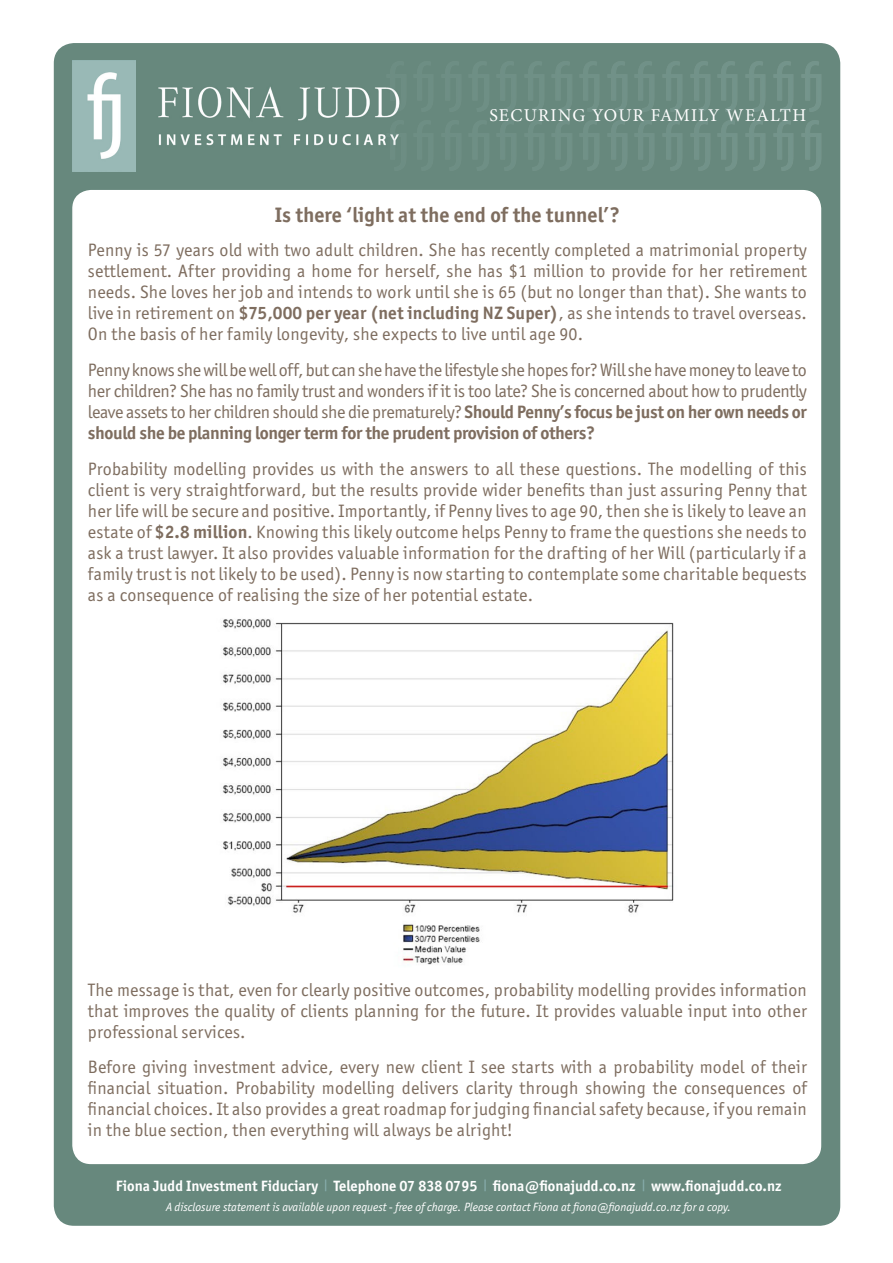
<style>
.page{position:relative;width:893px;height:1263px;background:#fff}
.page>*{position:absolute;margin:0;border:0;box-sizing:border-box;transform-origin:0 0}
.t1{font:700 21px "Officina San ITC";color:#7e6d5f}
.t2{font:18px/21px "Officina San ITC";letter-spacing:.01em;color:#7e6d5f;text-align:justify}
.t3{font:18px "Minion Pro";letter-spacing:.07em;color:#fff}
.t4{font:700 15px "Officina San ITC";color:#fff}
.t5{font:italic 12px "Officina San ITC";color:#fff}
.s1{font-weight:700}
</style>
<div class="page">
<div style="left:56px;top:45px;width:782px;height:1178px;background:#67887d;border-radius:18px"></div>
<div style="left:54px;top:43px;width:786px;height:1183px;border:4px solid #67887d;border-radius:18px"></div>
<svg style="left:325px;top:1179px;width:1px;height:12px"></svg>
<svg style="left:484px;top:1179px;width:2px;height:12px"></svg>
<svg style="left:643px;top:1179px;width:1px;height:12px"></svg>
<div style="left:73px;top:191px;width:747px;height:972px;background:#fff;border-radius:18px"></div>
<img style="left:73px;top:61px;width:63px;height:110px">
<img style="left:158px;top:86px;width:238px;height:60px">
<img style="left:801px;top:61px;width:20px;height:51px">
<img style="left:801px;top:120px;width:20px;height:51px">
<img style="left:774px;top:61px;width:19px;height:51px">
<img style="left:774px;top:120px;width:19px;height:51px">
<img style="left:746px;top:61px;width:19px;height:51px">
<img style="left:746px;top:120px;width:19px;height:51px">
<img style="left:718px;top:61px;width:19px;height:51px">
<img style="left:718px;top:120px;width:19px;height:51px">
<img style="left:691px;top:61px;width:19px;height:51px">
<img style="left:691px;top:120px;width:19px;height:51px">
<img style="left:663px;top:61px;width:19px;height:51px">
<img style="left:663px;top:120px;width:19px;height:51px">
<img style="left:635px;top:62px;width:19px;height:50px">
<img style="left:635px;top:121px;width:19px;height:50px">
<img style="left:385px;top:86px;width:15px;height:27px">
<img style="left:385px;top:119px;width:14px;height:27px">
<img style="left:608px;top:62px;width:19px;height:50px">
<img style="left:608px;top:121px;width:19px;height:50px">
<img style="left:222px;top:619px;width:452px;height:346px">
<p class="t3" style="left:489px;top:103px;width:318px">SECURING YOUR FAMILY WEALTH</p>
<p class="t1" style="left:275px;top:202px;width:346px">Is there ‘light at the end of the tunnel’?</p>
<p class="t2" style="left:88px;top:239px;width:720px">Penny is 57 years old with two adult children. She has recently completed a matrimonial property settlement. After providing a home for herself, she has $1 million to provide for her retirement needs. She loves her job and intends to work until she is 65 (but no longer than that). She wants to live in retirement on <span class="s1">$75,000 per year (net including NZ Super)</span>, as she intends to travel overseas.<br>On the basis of her family longevity, she expects to live until age 90.</p>
<p class="t2" style="left:88px;top:359px;width:721px">Penny knows she will be well off, but can she have the lifestyle she hopes for? Will she have money to leave to her children? She has no family trust and wonders if it is too late? She is concerned about how to prudently leave assets to her children should she die prematurely? <span class="s1">Should Penny’s focus be just on her own needs or should she be planning longer term for the prudent provision of others?</span></p>
<p class="t2" style="left:88px;top:458px;width:720px">Probability modelling provides us with the answers to all these questions. The modelling of this client is very straightforward, but the results provide wider benefits than just assuring Penny that her life will be secure and positive. Importantly, if Penny lives to age 90, then she is likely to leave an estate of <span class="s1">$2.8 million</span>. Knowing this likely outcome helps Penny to frame the questions she needs to ask a trust lawyer. It also provides valuable information for the drafting of her Will (particularly if a family trust is not likely to be used). Penny is now starting to contemplate some charitable bequests as a consequence of realising the size of her potential estate.</p>
<p class="t2" style="left:88px;top:979px;width:721px">The message is that, even for clearly positive outcomes, probability modelling provides information that improves the quality of clients planning for the future. It provides valuable input into other professional services.</p>
<p class="t2" style="left:88px;top:1057px;width:721px">Before giving investment advice, every new client I see starts with a probability model of their financial situation. Probability modelling delivers clarity through showing the consequences of financial choices. It also provides a great roadmap for judging financial safety because, if you remain in the blue section, then everything will always be alright!</p>
<p class="t4" style="left:116px;top:1177px;width:667px">Fiona Judd Investment Fiduciary Telephone 07 838 0795 fiona@fionajudd.co.nz www.fionajudd.co.nz</p>
<p class="t5" style="left:166px;top:1200px;width:567px">A disclosure statement is available upon request - free of charge. Please contact Fiona at fiona@fionajudd.co.nz for a copy.</p>
</div>
